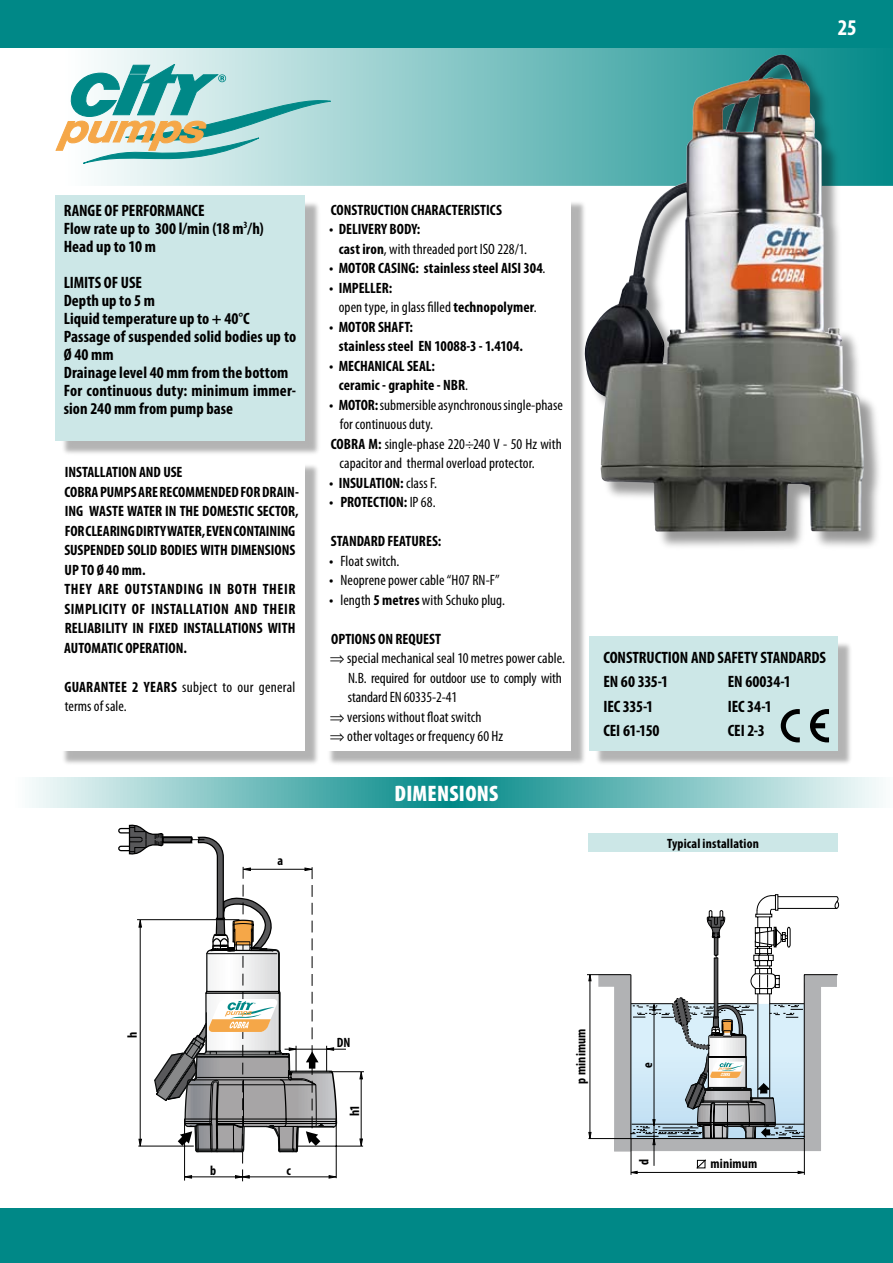
<style>
.page{position:relative;width:893px;height:1263px;background:#fff}
.page>*{position:absolute;margin:0;border:0;box-sizing:border-box;transform-origin:0 0}
.t1{font:900 condensed 22.5px "Myriad Pro";letter-spacing:.01em;color:#fff}
.t2{font:700 condensed 22.5px "Myriad Pro";color:#fff}
.t3{font:700 condensed 16.5px/18px "Myriad Pro";letter-spacing:.005em;color:#000}
.t4{font:700 condensed 15px/19.5px "Myriad Pro";color:#000}
.t5{font:condensed 15px/19.5px "Myriad Pro";letter-spacing:.005em;color:#000}
.t6{font:700 condensed 15px "Myriad Pro";letter-spacing:.03em;color:#000}
.t7{font:700 condensed 13.5px "Myriad Pro";letter-spacing:.01em;color:#000}
.s1{font-weight:700}
.s2{font-weight:400}
</style>
<div class="page">
<svg style="left:83px;top:48px;width:810px;height:138px;background:#90cbcb"></svg>
<svg style="left:55px;top:64px;width:276px;height:99px;background:#a5cec6"></svg>
<div style="left:0;top:1207px;width:893px;height:56px;background:#008887"></div>
<div style="left:0;top:0;width:893px;height:48px;background:#008887"></div>
<div style="left:585px;top:56px;width:300px;height:496px;background:#000;opacity:.4"></div>
<img style="left:582px;top:53px;width:283px;height:479px">
<svg style="left:29px;top:778px;width:850px;height:29px;background:#7ac1c0"></svg>
<div style="left:594px;top:641px;width:260px;height:126px;background:#000;opacity:.3"></div>
<div style="left:589px;top:636px;width:249px;height:115px;background:#cce7e7"></div>
<div style="left:60px;top:200px;width:261px;height:257px;background:#000;opacity:.3"></div>
<div style="left:55px;top:195px;width:250px;height:245px;background:#cce7e7"></div>
<div style="left:60px;top:462px;width:261px;height:305px;background:#000;opacity:.3"></div>
<div style="left:55px;top:457px;width:250px;height:294px;background:#fff"></div>
<div style="left:327px;top:200px;width:260px;height:567px;background:#000;opacity:.3"></div>
<div style="left:322px;top:195px;width:249px;height:556px;background:#fff"></div>
<div style="left:588px;top:833px;width:250px;height:19px;background:#cce7e7"></div>
<hr style="left:297px;top:1146px;width:66px;height:1px;background:#000">
<hr style="left:329px;top:1071px;width:35px;height:1px;background:#000">
<hr style="left:285px;top:1049px;width:61px;height:1px;background:#000">
<svg style="left:359px;top:1071px;width:4px;height:8px"></svg>
<svg style="left:359px;top:1138px;width:4px;height:8px"></svg>
<hr style="left:361px;top:1078px;width:1px;height:62px;background:#000">
<svg style="left:118px;top:824px;width:220px;height:358px"></svg>
<div style="left:615px;top:984px;width:15px;height:167px;background:#b1b2b4"></div>
<div style="left:614px;top:983px;width:17px;height:168px;border:2px solid #b1b2b4"></div>
<div style="left:599px;top:975px;width:31px;height:11px;background:#b1b2b4"></div>
<div style="left:598px;top:974px;width:33px;height:13px;border:2px solid #b1b2b4"></div>
<hr style="left:587px;top:974px;width:44px;height:1px;background:#000">
<svg style="left:588px;top:1132px;width:3px;height:6px"></svg>
<svg style="left:588px;top:974px;width:3px;height:7px"></svg>
<hr style="left:590px;top:980px;width:1px;height:153px;background:#000">
<hr style="left:588px;top:1138px;width:216px;height:1px;background:#000">
<hr style="left:631px;top:1138px;width:1px;height:37px;background:#000">
<hr style="left:804px;top:1139px;width:1px;height:36px;background:#000">
<svg style="left:630px;top:894px;width:210px;height:280px"></svg>
<svg style="left:781px;top:709px;width:19px;height:33px"></svg>
<svg style="left:810px;top:709px;width:19px;height:33px"></svg>
<h1 class="t2" style="left:838px;top:13px;width:20px">25</h1>
<p class="t3" style="left:64px;top:201px;width:202px">RANGE OF PERFORMANCE<br>Flow rate up to 300 l/min (18 m<sup>3</sup>/h)<br>Head up to 10 m</p>
<p class="t3" style="left:64px;top:273px;width:234px">LIMITS OF USE<br>Depth up to 5 m<br>Liquid temperature up to + 40°C<br>Passage of suspended solid bodies up to<br>Ø 40 mm<br>Drainage level 40 mm from the bottom<br>For continuous duty: minimum immer&shy;sion 240 mm from pump base</p>
<p class="t4" style="left:64px;top:462px;width:236px">INSTALLATION AND USE<br>COBRA PUMPS ARE RECOMMENDED FOR DRAIN-<br>ING WASTE WATER IN THE DOMESTIC SECTOR,<br>FOR CLEARING DIRTY WATER, EVEN CONTAINING<br>SUSPENDED SOLID BODIES WITH DIMENSIONS<br>UP TO Ø 40 mm.<br>THEY ARE OUTSTANDING IN BOTH THEIR<br>SIMPLICITY OF installa</p>
<p class="t4" style="left:203px;top:599px;width:14px">Tion</p>
<p class="t6" style="left:235px;top:599px;width:62px">AND THEIR</p>
<p class="t4" style="left:65px;top:618px;width:126px">RELIABILITY IN FIXED installa</p>
<p class="t4" style="left:232px;top:618px;width:65px">TionS WITH</p>
<p class="t4" style="left:64px;top:638px;width:8px">automatic</p>
<p class="t4" style="left:125px;top:638px;width:63px">oPERATION.</p>
<p class="t5" style="left:64px;top:677px;width:233px"><span class="s1">GUARANTEE 2 YEARS</span> subject to our general terms of sale.</p>
<p class="t7" style="left:277px;top:852px;width:7px">a</p>
<p class="t4" style="left:331px;top:200px;width:173px">CONSTRUCTION CHARACTERISTICS</p>
<p class="t5" style="left:339px;top:219px;width:190px;text-indent:-10px"><span class="s1">• DELIVERY BODY:<br>cast iron</span>, with threaded port ISO 228/1.</p>
<p class="t4" style="left:329px;top:258px;width:218px">• MOTOR CASING: stainless steel AISI 304<span class="s2">.</span></p>
<p class="t4" style="left:339px;top:278px;width:199px;text-indent:-10px">• IMPELLER:<br><span class="s2">open type, in glass filled</span> technopolymer<span class="s2">.</span></p>
<p class="t4" style="left:339px;top:317px;width:186px;text-indent:-10px">• MOTOR SHAFT:<br>stainless steel EN 10088-3 - 1.4104.</p>
<p class="t4" style="left:339px;top:356px;width:131px;text-indent:-10px">• MECHANICAL SEAL: ceramic - graphite - NBR<span class="s2">.</span></p>
<p class="t5" style="left:329px;top:395px;width:235px"><span class="s1">• MOTOR:</span> submersible asynchronous single-phase</p>
<p class="t5" style="left:340px;top:414px;width:95px">for continuous duty.</p>
<p class="t5" style="left:331px;top:434px;width:232px"><span class="s1">COBRA M:</span> single-phase 220÷240 V - 50 Hz with</p>
<p class="t5" style="left:339px;top:453px;width:197px">capacitor and thermal overload protector.</p>
<p class="t4" style="left:329px;top:473px;width:110px">• INSULATION: <span class="s2">class F.</span></p>
<p class="t4" style="left:329px;top:492px;width:108px">• PROTECTION: <span class="s2">IP 68.</span></p>
<p class="t4" style="left:331px;top:531px;width:112px">STANDARD FEATURES:</p>
<p class="t5" style="left:329px;top:551px;width:72px"><span class="s1">•</span> Float switch.</p>
<p class="t5" style="left:329px;top:570px;width:172px"><span class="s1">•</span> Neoprene power cable “H07 RN-F”</p>
<p class="t5" style="left:329px;top:590px;width:178px"><span class="s1">•</span> length <span class="s1">5 metres</span> with Schuko plug.</p>
<p class="t4" style="left:331px;top:629px;width:111px">OPTIONS ON REQUEST</p>
<p class="t5" style="left:330px;top:648px;width:237px">⇒ special mechanical seal 10 metres power cable.</p>
<p class="t5" style="left:348px;top:668px;width:215px">N.B. required for outdoor use to comply with</p>
<p class="t5" style="left:348px;top:687px;width:111px">standard EN 60335-2-41</p>
<p class="t5" style="left:330px;top:707px;width:153px">⇒ versions without float switch</p>
<p class="t5" style="left:330px;top:726px;width:175px">⇒ other voltages or frequency 60 Hz</p>
<h1 class="t1" style="left:394px;top:779px;width:105px">DIMENSIONS</h1>
<p class="t3" style="left:603px;top:645px;width:224px;line-height:24.3px">CONSTRUCTION AND SAFETY STANDARDS<br>EN 60 335-1</p>
<p class="t3" style="left:728px;top:673px;width:65px">EN 60034-1</p>
<p class="t3" style="left:603px;top:697px;width:51px">IEC 335-1</p>
<p class="t3" style="left:728px;top:697px;width:45px">IEC 34-1</p>
<p class="t3" style="left:603px;top:721px;width:58px">CEI 61-150</p>
<p class="t3" style="left:728px;top:721px;width:38px">CEI 2-3</p>
<p class="t7" style="left:667px;top:835px;width:93px">Typical installation</p>
<p class="t7" style="left:124px;top:1037px;width:8px;rotate:-90deg">h</p>
<p class="t7" style="left:210px;top:1162px;width:8px">b</p>
<p class="t7" style="left:286px;top:1162px;width:6px">c</p>
<p class="t7" style="left:337px;top:1034px;width:15px">DN</p>
<p class="t7" style="left:346px;top:1116px;width:13px;rotate:-90deg">h1</p>
<p class="t7" style="left:572px;top:1083px;width:57px;rotate:-90deg">p minimum</p>
<p class="t7" style="left:639px;top:1068px;width:7px;rotate:-90deg">e</p>
<p class="t7" style="left:635px;top:1165px;width:8px;rotate:-90deg">d</p>
<p class="t7" style="left:710px;top:1155px;width:48px">minimum</p>
</div>
